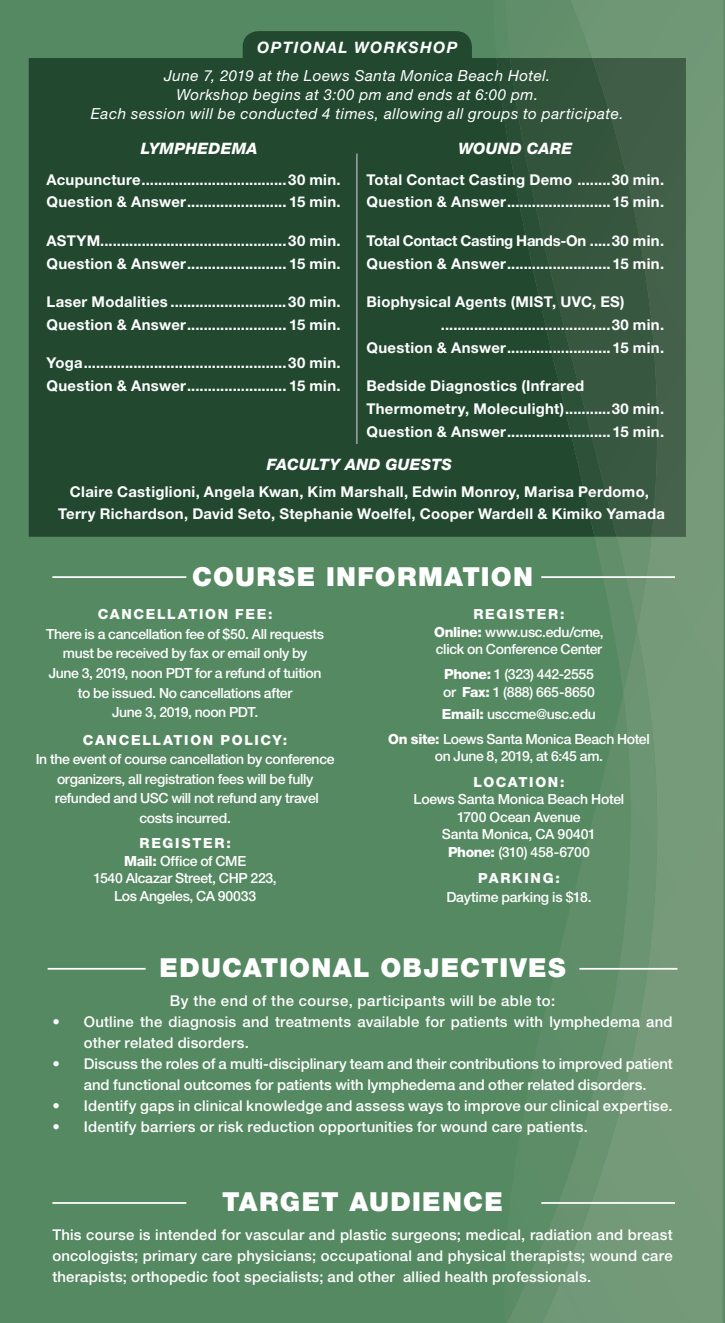
<style>
.page{position:relative;width:725px;height:1323px;background:#fff}
.page>*{position:absolute;margin:0;border:0;box-sizing:border-box;transform-origin:0 0}
.t1{font:900 26.25px "Helvetica Neue LT Pro";letter-spacing:.045em;color:#fff}
.t2{font:italic 800 15.75px "Helvetica Neue LT Pro";letter-spacing:.015em;color:#fff}
.t3{font:italic 700 15.75px "Helvetica Neue LT Pro";letter-spacing:.085em;color:#fff}
.t4{font:italic 15.22px/19.2px "Helvetica Neue LT Pro";letter-spacing:.035em;color:#fff;text-align:center}
.t5{font:700 14.88px/22.8px "Helvetica Neue LT Pro";letter-spacing:.02em;color:#fff}
.t6{font:500 14.88px/21px "Helvetica Neue LT Pro";letter-spacing:.015em;color:#fff;text-align:justify}
.t7{font:500 14.88px/21px "Helvetica Neue LT Pro";letter-spacing:-.005em;color:#fff;text-align:center}
.t8{font:700 14.88px/22.8px "Helvetica Neue LT Pro";letter-spacing:-.01em;color:#fff}
.t9{font:500 14.88px "Helvetica Neue LT Pro";letter-spacing:.035em;color:#fff}
.t10{font:500 14px/17.5px "Helvetica Neue LT Pro";letter-spacing:-.025em;color:#fff;text-align:center}
.t11{font:800 14px "Helvetica Neue LT Pro";letter-spacing:.12em;color:#fff}
.s1{font-weight:800}
</style>
<div class="page">
<div style="left:0;top:0;width:724px;height:1323px;background:#558962"></div>
<div style="left:29px;top:31px;width:463px;height:506px;background:#224930"></div>
<svg style="left:492px;top:0;width:232px;height:694px"></svg>
<div style="left:496px;top:58px;width:9px;height:479px;background:#224930"></div>
<img style="left:507px;top:629px;width:95px;height:694px">
<img style="left:505px;top:0;width:97px;height:629px">
<img style="left:510px;top:58px;width:82px;height:479px">
<img style="left:542px;top:0;width:181px;height:61px">
<div style="left:663px;top:60px;width:60px;height:1263px;background:#769a7a"></div>
<img style="left:602px;top:537px;width:61px;height:786px">
<img style="left:542px;top:1142px;width:61px;height:181px">
<img style="left:592px;top:58px;width:93px;height:479px">
<hr style="left:52px;top:576px;width:134px;height:2px;background:#fff">
<hr style="left:541px;top:576px;width:133px;height:2px;background:#fff">
<hr style="left:52px;top:1202px;width:134px;height:2px;background:#fff">
<hr style="left:541px;top:1202px;width:133px;height:2px;background:#fff">
<hr style="left:48px;top:968px;width:98px;height:2px;background:#fff">
<hr style="left:579px;top:968px;width:98px;height:2px;background:#fff">
<hr style="left:356px;top:154px;width:1px;height:290px;background:#939598">
<p class="t3" style="left:257px;top:39px;width:201px">OPTIONAL WORKSHOP</p>
<p class="t4" style="left:91px;top:67px;width:534px">June 7, 2019 at the Loews Santa Monica Beach Hotel.<br>Workshop begins at 3:00 pm and ends at 6:00 pm.<br>Each session will be conducted 4 times, allowing all groups to participate.</p>
<p class="t2" style="left:458px;top:142px;width:115px">WOUND CARE</p>
<p class="t5" style="left:46px;top:169px;width:296px">Acupuncture ...................................30 min.<br>Question &amp; Answer ........................ 15 min.</p>
<p class="t5" style="left:46px;top:231px;width:296px">ASTYM.............................................30 min.<br>Question &amp; Answer ........................ 15 min.</p>
<p class="t5" style="left:46px;top:292px;width:296px">Laser Modalities ............................30 min.<br>Question &amp; Answer ........................ 15 min.</p>
<p class="t5" style="left:46px;top:353px;width:296px">Yoga .................................................30 min.<br>Question &amp; Answer ........................ 15 min.</p>
<p class="t2" style="left:141px;top:142px;width:118px">LYMPHEDEMA</p>
<p class="t5" style="left:366px;top:169px;width:299px">Total Contact Casting Demo ........30 min.<br>Question &amp; Answer .........................15 min.</p>
<p class="t8" style="left:366px;top:231px;width:299px">Total Contact Casting Hands-On .....30 min.<br>Question &amp; Answer .........................15 min.</p>
<p class="t5" style="left:366px;top:292px;width:259px">Biophysical Agents (MIST, UVC, ES)</p>
<p class="t5" style="left:441px;top:315px;width:225px">.........................................30 min.</p>
<p class="t5" style="left:366px;top:337px;width:299px">Question &amp; Answer .........................15 min.</p>
<p class="t5" style="left:366px;top:376px;width:299px">Bedside Diagnostics (Infrared<br>Thermometry, Moleculight) ...........30 min.<br>Question &amp; Answer .........................15 min.</p>
<p class="t2" style="left:267px;top:458px;width:186px">FACULTY AND GUESTS</p>
<p class="t5" style="left:58px;top:481px;width:608px;text-align:center">Claire Castiglioni, Angela Kwan, Kim Marshall, Edwin Monroy, Marisa Perdomo,<br>Terry Richardson, David Seto, Stephanie Woelfel, Cooper Wardell &amp; Kimiko Yamada</p>
<h1 class="t1" style="left:192px;top:561px;width:342px">COURSE INFORMATION</h1>
<p class="t11" style="left:98px;top:609px;width:176px">CANCELLATION FEE:</p>
<p class="t10" style="left:46px;top:625px;width:279px;line-height:19.6px">There is a cancellation fee of $50. All requests must be received by fax or email only by June 3, 2019, noon PDT for a refund of tuition to be issued. No cancellations after<br>June 3, 2019, noon PDT.</p>
<p class="t11" style="left:83px;top:734px;width:206px">CANCELLATION POLICY:</p>
<p class="t10" style="left:36px;top:751px;width:300px;line-height:19.6px">In the event of course cancellation by conference organizers, all registration fees will be fully refunded and USC will not refund any travel costs incurred.</p>
<p class="t10" style="left:93px;top:836px;width:185px"><span class="s1">REGISTER:<br>Mail:</span> Office of CME<br>1540 Alcazar Street, CHP 223,<br>Los Angeles, CA 90033</p>
<p class="t10" style="left:434px;top:607px;width:171px"><span class="s1">REGISTER:<br>Online:</span> www.usc.edu/cme, click on Conference Center</p>
<p class="t10" style="left:443px;top:667px;width:153px;text-align:left"><span class="s1">Phone:</span> 1 (323) 442-2555 or <span class="s1">Fax:</span> 1 (888) 665-8650</p>
<p class="t10" style="left:388px;top:702px;width:263px;line-height:25.4px"><span class="s1">Email:</span> usccme@usc.edu<br><span class="s1">On site:</span> Loews Santa Monica Beach Hotel</p>
<p class="t10" style="left:434px;top:749px;width:170px">on June 8, 2019, at 6:45 am.</p>
<p class="t11" style="left:473px;top:776px;width:92px">LOCATION:</p>
<p class="t10" style="left:413px;top:792px;width:212px">Loews Santa Monica Beach Hotel<br>1700 Ocean Avenue<br>Santa Monica, CA 90401<br><span class="s1">Phone:</span> (310) 458-6700</p>
<p class="t11" style="left:478px;top:872px;width:83px">PARKING:</p>
<p class="t10" style="left:446px;top:889px;width:147px">Daytime parking is $18.</p>
<h1 class="t1" style="left:159px;top:953px;width:407px">EDUCATIONAL OBJECTIVES</h1>
<p class="t9" style="left:170px;top:995px;width:386px">By the end of the course, participants will be able to:</p>
<p class="t6" style="left:84px;top:1013px;width:590px;text-indent:-31px">• Outline the diagnosis and treatments available for patients with lymphedema and other related disorders.</p>
<p class="t7" style="left:52px;top:1055px;width:622px">• Discuss the roles of a multi-disciplinary team and their contributions to improved patient and functional outcomes for patients with lymphedema and other related disorders.</p>
<p class="t6" style="left:52px;top:1097px;width:621px">• Identify gaps in clinical knowledge and assess ways to improve our clinical expertise.</p>
<p class="t6" style="left:52px;top:1118px;width:537px">• Identify barriers or risk reduction opportunities for wound care patients.</p>
<h1 class="t1" style="left:222px;top:1187px;width:282px">TARGET AUDIENCE</h1>
<p class="t6" style="left:52px;top:1226px;width:621px">This course is intended for vascular and plastic surgeons; medical, radiation and breast oncologists; primary care physicians; occupational and physical therapists; wound care therapists; orthopedic foot specialists; and other allied health professionals.</p>
</div>
